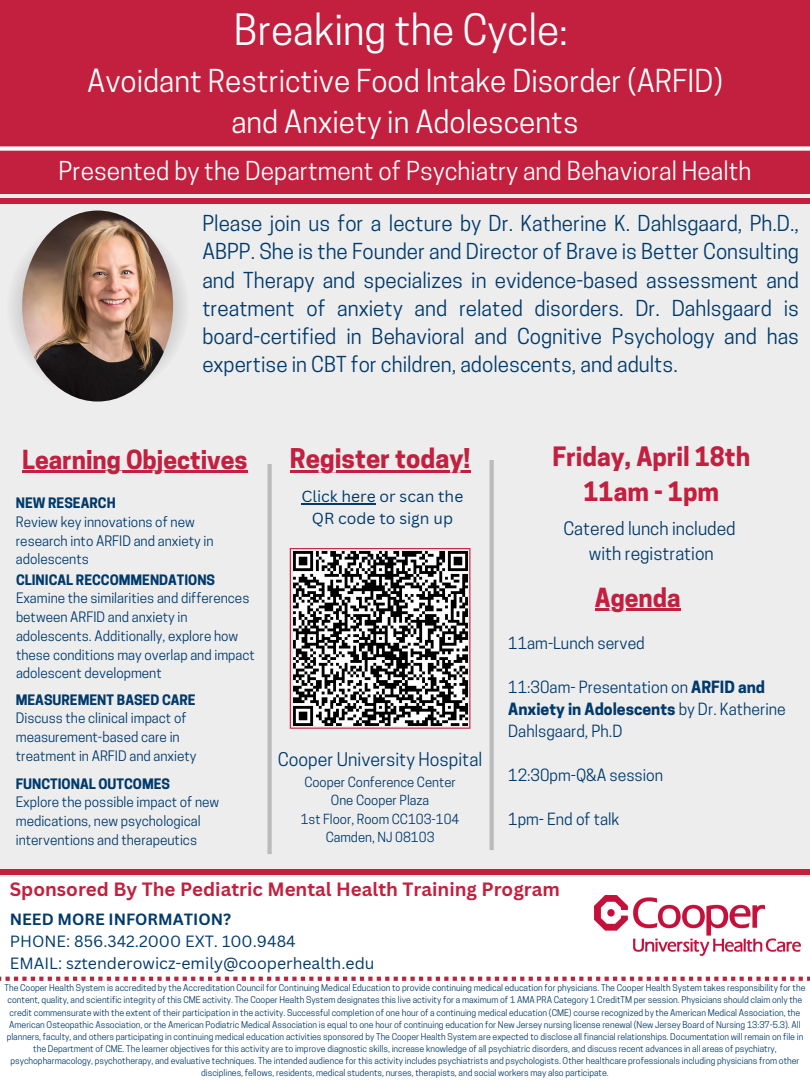
<style>
.page{position:relative;width:810px;height:1080px;background:#fff}
.page>*{position:absolute;margin:0;border:0;box-sizing:border-box;transform-origin:0 0}
.t1{font:40.62px "Cooper Hewitt";color:#fff}
.t2{font:29.69px/41.2px "Cooper Hewitt";color:#fff;text-align:center}
.t3{font:700 25.56px "Cooper Hewitt";color:#c31f3e}
.t4{font:700 25.06px/34.7px "Cooper Hewitt";color:#c31f3e;text-align:center}
.t5{font:700 24.62px "Cooper Hewitt";color:#c31f3e}
.t6{font:24.5px "Cooper Hewitt";color:#fff}
.t7{font:20.69px/28.2px "Cooper Hewitt";color:#003a6b;text-align:justify}
.t8{font:700 18.75px "Canva Sans";color:#c31f3e}
.t9{font:17.75px "Cooper Hewitt";color:#003a6b}
.t10{font:17.5px/24.4px "Cooper Hewitt";color:#003a6b;text-align:center}
.t11{font:15.88px "Canva Sans";color:#003a6b}
.t12{font:700 15.88px "Canva Sans";color:#003a6b}
.t13{font:15.81px/22px "Cooper Hewitt";color:#003a6b}
.t14{font:15.62px/21.6px "Canva Sans";color:#003a6b;text-align:center}
.t15{font:13.56px/18.8px "Cooper Hewitt";color:#003a6b}
.t16{font:700 13.56px "Cooper Hewitt";color:#003a6b}
.t17{font:13.5px/18.8px "Cooper Hewitt";color:#003a6b}
.t18{font:700 13.5px "Cooper Hewitt";color:#003a6b}
.t19{font:13.06px/18.2px "Cooper Hewitt";color:#003a6b;text-align:center}
.t20{font:8.75px/12.1px "Cooper Hewitt";color:#003a6b;text-align:center}
.s1{font-weight:700}
</style>
<div class="page">
<div style="left:0;top:155px;width:810px;height:722px;background:#ededee"></div>
<div style="left:0;top:0;width:810px;height:194px;background:#c31f3e"></div>
<div style="left:0;top:146px;width:810px;height:5px;background:#fff"></div>
<div style="left:0;top:198px;width:810px;height:5px;background:#c31f3e"></div>
<svg style="left:12px;top:215px;width:173px;height:183px"></svg>
<img style="left:22px;top:211px;width:151px;height:191px;border-radius:50%">
<div style="left:0;top:870px;width:810px;height:5px;background:#c31f3e"></div>
<svg style="left:0;top:977px;width:810px;height:4px"></svg>
<img style="left:595px;top:896px;width:205px;height:60px">
<hr style="left:490px;top:460px;width:4px;height:390px;background:#babbbd">
<div style="left:267px;top:464px;width:5px;height:390px;background:#babbbd"></div>
<svg style="left:290px;top:548px;width:180px;height:181px"></svg>
<img style="left:294px;top:551px;width:174px;height:174px">
<hr style="left:290px;top:470px;width:180px;height:2px;background:#c31f3e">
<hr style="left:22px;top:471px;width:226px;height:2px;background:#c31f3e">
<hr style="left:595px;top:608px;width:86px;height:2px;background:#c31f3e">
<hr style="left:302px;top:503px;width:74px;height:2px;background:#003a6b">
<p class="t1" style="left:234px;top:15px;width:336px">Breaking the Cycle:</p>
<p class="t2" style="left:87px;top:64px;width:637px">Avoidant Restrictive Food Intake Disorder (ARFID) and Anxiety in Adolescents</p>
<h2 class="t6" style="left:59px;top:162px;width:694px">Presented by the Department of Psychiatry and Behavioral Health</h2>
<p class="t7" style="left:202px;top:212px;width:598px">Please join us for a lecture by Dr. Katherine K. Dahlsgaard, Ph.D., ABPP. She is the Founder and Director of Brave is Better Consulting and Therapy and specializes in evidence-based assessment and treatment of anxiety and related disorders. Dr. Dahlsgaard is board-certified in Behavioral and Cognitive Psychology and has expertise in CBT for children, adolescents, and adults.</p>
<p class="t5" style="left:22px;top:451px;width:227px">Learning Objectives</p>
<p class="t3" style="left:290px;top:449px;width:182px">Register today!</p>
<h4 class="t16" style="left:16px;top:498px;width:101px">NEW RESEARCH</h4>
<p class="t15" style="left:16px;top:514px;width:199px">Review key innovations of new research into ARFID and anxiety in adolescents</p>
<p class="t18" style="left:16px;top:574px;width:201px">CLINICAL RECCOMMENDATIONS</p>
<p class="t17" style="left:16px;top:591px;width:240px">Examine the similarities and differences between ARFID and anxiety in adolescents. Additionally, explore how these conditions may overlap and impact adolescent development</p>
<p class="t16" style="left:16px;top:694px;width:181px">MEASUREMENT BASED CARE</p>
<h2 class="t15" style="left:16px;top:711px;width:182px">Discuss the clinical impact of measurement-based care in treatment in ARFID and anxiety</h2>
<h6 class="t16" style="left:16px;top:778px;width:156px">FUNCTIONAL OUTCOMES</h6>
<h6 class="t15" style="left:16px;top:795px;width:205px">Explore the possible impact of new medications, new psychological interventions and therapeutics</h6>
<p class="t14" style="left:302px;top:485px;width:163px">Click here or scan the<br>QR code to sign up</p>
<p class="t9" style="left:278px;top:753px;width:206px">Cooper University Hospital</p>
<p class="t19" style="left:301px;top:775px;width:160px">Cooper Conference Center<br>One Cooper Plaza<br>1st Floor, Room CC103-104<br>Camden, NJ 08103</p>
<p class="t4" style="left:552px;top:442px;width:199px">Friday, April 18th<br>11am - 1pm</p>
<p class="t10" style="left:563px;top:519px;width:174px">Catered lunch included with registration</p>
<h4 class="t5" style="left:595px;top:588px;width:87px">Agenda</h4>
<h6 class="t13" style="left:508px;top:634px;width:138px">11am-Lunch served</h6>
<h6 class="t13" style="left:508px;top:678px;width:279px">11:30am- Presentation on <span class="s1">ARFID and<br>Anxiety in Adolescents</span> by Dr. Katherine<br>Dahlsgaard, Ph.D</h6>
<p class="t13" style="left:508px;top:766px;width:157px">12:30pm-Q&amp;A session</p>
<p class="t13" style="left:508px;top:810px;width:113px">1pm- End of talk</p>
<h3 class="t8" style="left:10px;top:876px;width:552px">Sponsored By The Pediatric Mental Health Training Program</h3>
<h2 class="t12" style="left:10px;top:908px;width:223px">NEED MORE INFORMATION?</h2>
<h2 class="t11" style="left:10px;top:930px;width:287px">PHONE: 856.342.2000 EXT. 100.9484</h2>
<h2 class="t11" style="left:10px;top:952px;width:366px">EMAIL: sztenderowicz-emily@cooperhealth.edu</h2>
<p class="t20" style="left:5px;top:983px;width:802px">The Cooper Health System is accredited by the Accreditation Council for Continuing Medical Education to provide continuing medical education for physicians. The Cooper Health System takes responsibility for the content, quality, and scientific integrity of this CME activity. The Cooper Health System designates this live activity for a maximum of 1 AMA PRA Category 1 CreditTM per session. Physicians should claim only the credit commensurate with the extent of their participation in the activity. Successful completion of one hour of a continuing medical education (CME) course recognized by the American Medical Association, the American Osteopathic Association, or the American Podiatric Medical Association is equal to one hour of continuing education for New Jersey nursing license renewal (New Jersey Board of Nursing 13:37-5.3). All planners, faculty, and others participating in continuing medical education activities sponsored by The Cooper Health System are expected to disclose all financial relationships. Documentation will remain on file in the Department of CME. The learner objectives for this activity are to improve diagnostic skills, increase knowledge of all psychiatric disorders, and discuss recent advances in all areas of psychiatry, psychopharmacology, psychotherapy, and evaluative techniques. The intended audience for this activity includes psychiatrists and psychologists. Other healthcare professionals including physicians from other disciplines, fellows, residents, medical students, nurses, therapists, and social workers may also participate.</p>
</div>
